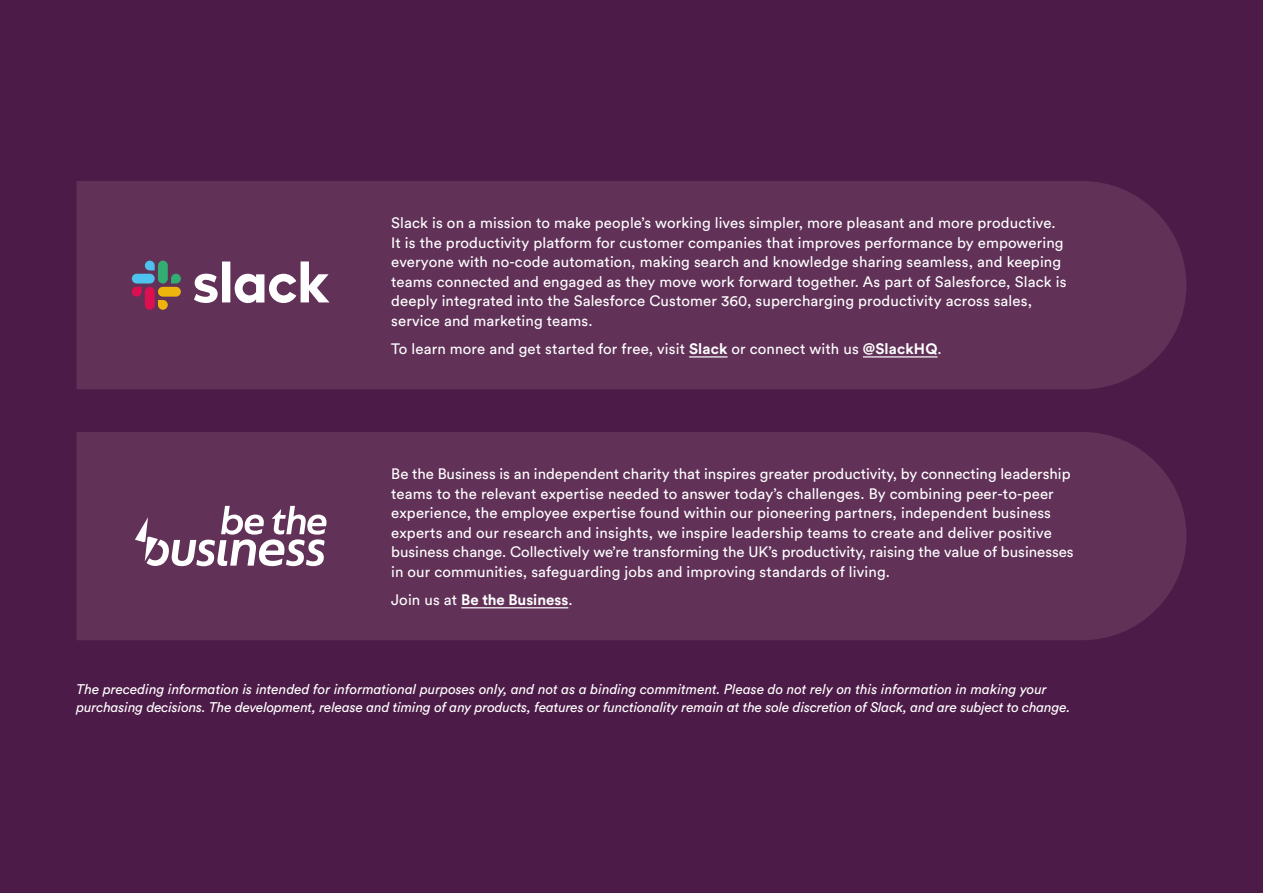
<style>
.page{position:relative;width:1263px;height:893px;background:#4d1b48}
.page>*{position:absolute;margin:0;border:0;box-sizing:border-box;transform-origin:0 0}
.t1{font:15px/19.5px "Circular Std";letter-spacing:.01em;color:#fff}
.t2{font:700 15px "Circular Std";color:#fff}
.t3{font:italic 13.8px/18px "Circular Std";letter-spacing:-.01em;color:#fff}
.s1{font-weight:700}
.s2{font-weight:400}
</style>
<div class="page">
<div style="left:77px;top:181px;width:1109px;height:208px;background:#613158"></div>
<hr style="left:689px;top:356px;width:39px;height:1px;background:#fff">
<hr style="left:863px;top:356px;width:74px;height:1px;background:#fff">
<svg style="left:194px;top:261px;width:136px;height:42px;background:#a4899f"></svg>
<svg style="left:132px;top:261px;width:49px;height:49px;background:#785c63"></svg>
<div style="left:77px;top:432px;width:1109px;height:208px;background:#613158"></div>
<hr style="left:461px;top:607px;width:107px;height:1px;background:#fff">
<svg style="left:135px;top:506px;width:191px;height:60px;background:#94738e"></svg>
<p class="t1" style="left:391px;top:213px;width:677px">Slack is on a mission to make people’s working lives simpler, more pleasant and more productive.<br>It is the productivity platform for customer companies that improves performance by empowering everyone with no-code automation, making search and knowledge sharing seamless, and keeping teams connected and engaged as they move work forward together. As part of Salesforce, Slack is deeply integrated into the Salesforce Customer 360, supercharging productivity across sales, service and marketing teams.</p>
<p class="t1" style="left:391px;top:339px;width:552px">To learn more and get started for free, visit <span class="s1">Slack</span> or connect with us <span class="s1">@SlackHQ</span>.</p>
<p class="t1" style="left:391px;top:464px;width:684px">Be the Business is an independent charity that inspires greater productivity, by connecting leadership teams to the relevant expertise needed to answer today’s challenges. By combining peer-to-peer experience, the employee expertise found within our pioneering partners, independent business experts and our research and insights, we inspire leadership teams to create and deliver positive business change. Collectively we’re transforming the UK’s productivity, raising the value of businesses in our communities, safeguarding jobs and improving standards of living.</p>
<p class="t2" style="left:391px;top:590px;width:183px"><span class="s2">Join us at</span> Be the Business<span class="s2">.</span></p>
<p class="t3" style="left:77px;top:680px;width:995px">The preceding information is intended for informational purposes only, and not as a binding commitment. Please do not rely on this information in making your purchasing decisions. The development, release and timing of any products, features or functionality remain at the sole discretion of Slack, and are subject to change.</p>
</div>
